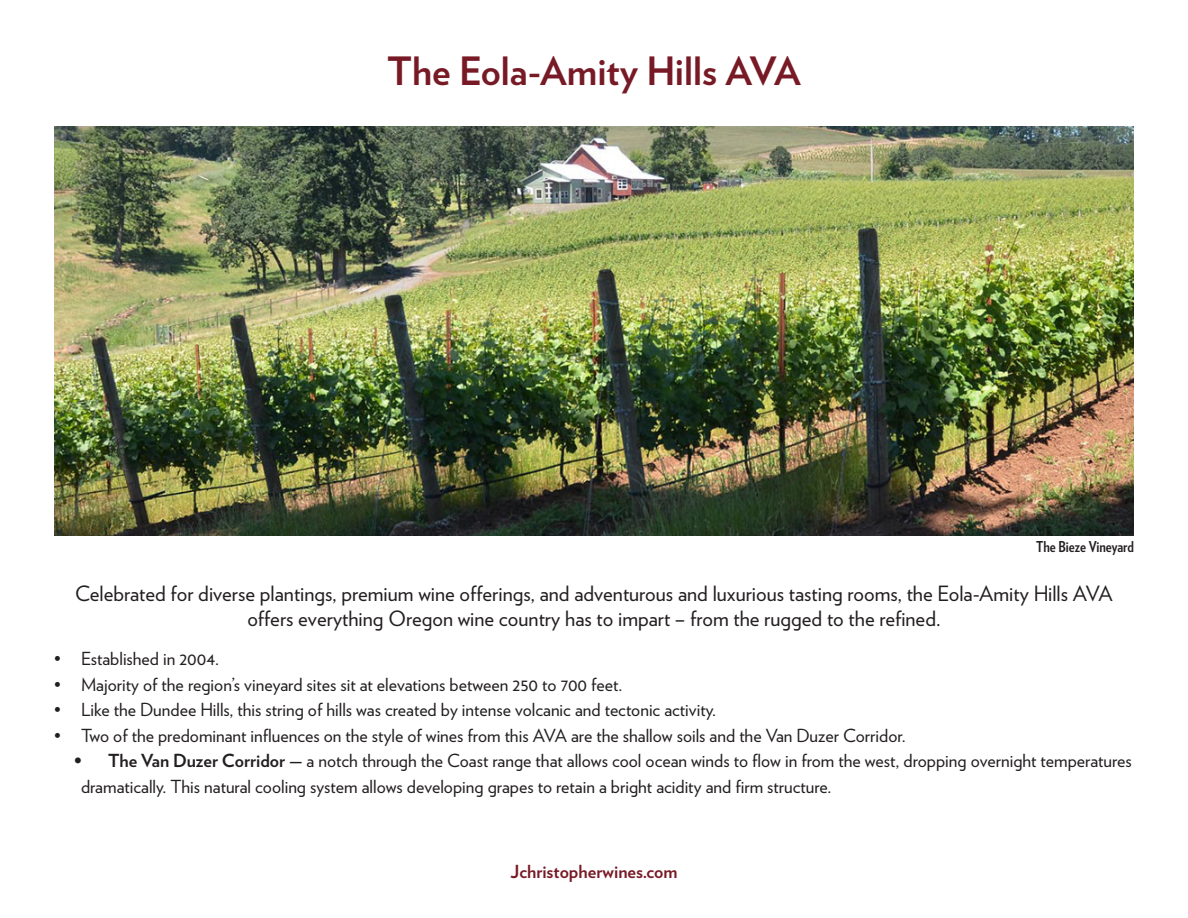
<style>
.page{position:relative;width:1188px;height:918px;background:#fff}
.page>*{position:absolute;margin:0;border:0;box-sizing:border-box;transform-origin:0 0}
.t1{font:700 39px "Verlag";color:#771a26}
.t2{font:21px/25.2px "Verlag";color:#231f20;text-align:center}
.t3{font:18px/25.5px "Verlag";color:#231f20}
.t4{font:700 18px "Verlag";color:#771a26}
.t5{font:700 15px "Verlag Condensed";color:#231f20}
.s1{font-weight:700}
</style>
<div class="page">
<img style="left:54px;top:126px;width:1080px;height:410px">
<p class="t1" style="left:387px;top:40px;width:415px">The Eola-Amity Hills AVA</p>
<p class="t5" style="left:1036px;top:536px;width:99px">The Bieze Vineyard</p>
<p class="t2" style="left:75px;top:580px;width:1039px">Celebrated for diverse plantings, premium wine offerings, and adventurous and luxurious tasting rooms, the Eola-Amity Hills AVA offers everything Oregon wine country has to impart – from the rugged to the refined.</p>
<p class="t3" style="left:54px;top:645px;width:167px">• Established in 2004.</p>
<p class="t3" style="left:54px;top:671px;width:570px">• Majority of the region’s vineyard sites sit at elevations between 250 to 700 feet.</p>
<p class="t3" style="left:54px;top:696px;width:663px">• Like the Dundee Hills, this string of hills was created by intense volcanic and tectonic activity.</p>
<p class="t3" style="left:54px;top:722px;width:853px">• Two of the predominant influences on the style of wines from this AVA are the shallow soils and the Van Duzer Corridor.</p>
<p class="t3" style="left:81px;top:747px;width:1052px;text-indent:-7px"><span class="s1">• The Van Duzer Corridor —</span> a notch through the Coast range that allows cool ocean winds to flow in from the west, dropping overnight temperatures dramatically. This natural cooling system allows developing grapes to retain a bright acidity and firm structure.</p>
<p class="t4" style="left:510px;top:858px;width:169px">Jchristopherwines.com</p>
</div>
